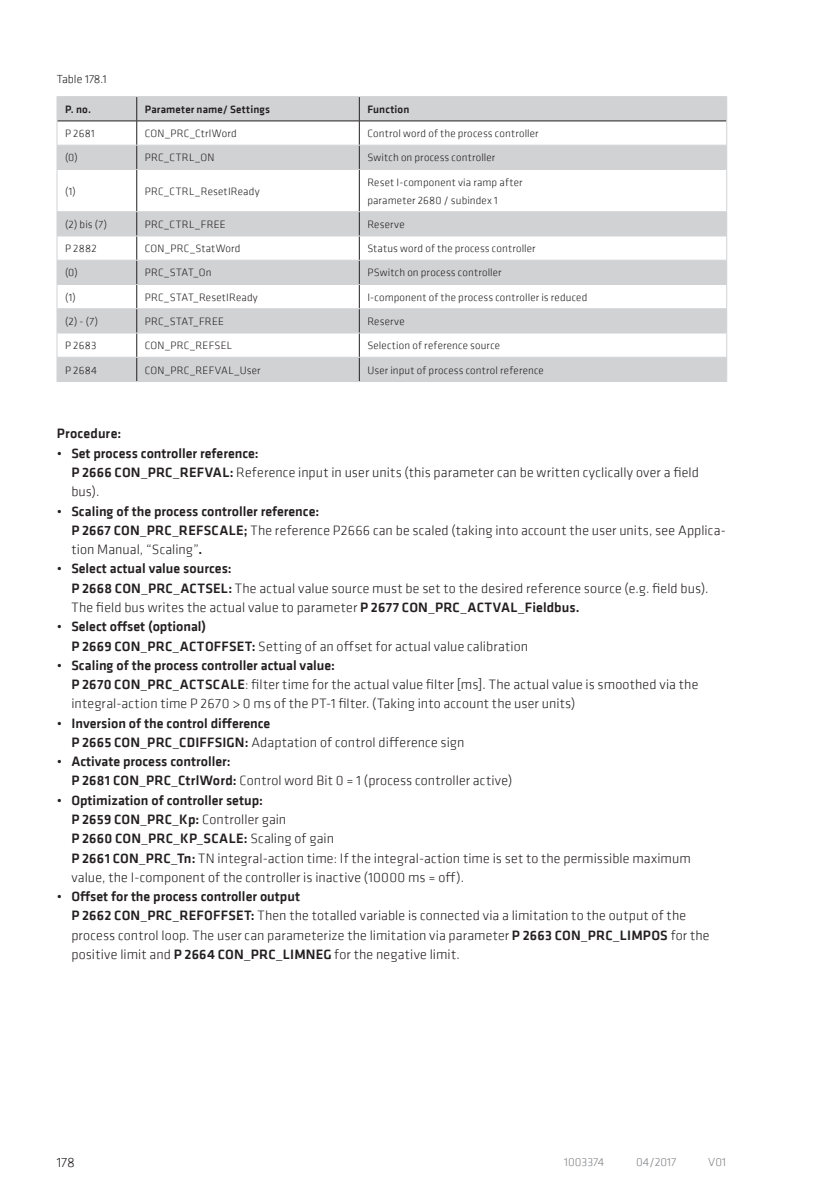
<style>
.page{position:relative;width:840px;height:1191px;background:#fff}
.page>*{position:absolute;margin:0;border:0;box-sizing:border-box;transform-origin:0 0}
.Absatzformat_1{font:300 14px/19.2px "Klavika Basic";letter-spacing:.01em;color:#231f20}
.Absatzformat_1-2{font:500 14px/19.2px "Klavika Basic";color:#231f20}
.t1{font:300 12px "Klavika Basic";color:#808285}
.t2{font:300 12px "Klavika Basic";color:#231f20}
.Absatzformat_1-3{font:300 11px "Klavika Basic";letter-spacing:.015em;color:#231f20}
.Absatzformat_1-4{font:500 11px "Klavika Basic";letter-spacing:.015em;color:#231f20}
.s1{font-weight:500}
.s2{font-weight:300}
</style>
<div class="page">
<div style="left:58px;top:97px;width:668px;height:284px;background:#d1d2d4"></div>
<svg style="left:58px;top:122px;width:668px;height:235px"></svg>
<hr style="left:57px;top:121px;width:80px;height:1px;background:#231f20">
<hr style="left:137px;top:121px;width:222px;height:1px;background:#231f20">
<hr style="left:359px;top:121px;width:367px;height:1px;background:#231f20">
<svg style="left:136px;top:97px;width:1px;height:72px"></svg>
<svg style="left:359px;top:97px;width:1px;height:72px"></svg>
<hr style="left:136px;top:170px;width:1px;height:41px;background:#231f20">
<hr style="left:359px;top:170px;width:1px;height:41px;background:#231f20">
<svg style="left:136px;top:212px;width:1px;height:169px"></svg>
<svg style="left:359px;top:212px;width:1px;height:169px"></svg>
<hr style="left:57px;top:96px;width:80px;height:1px;background:#d1d2d4">
<hr style="left:137px;top:96px;width:222px;height:1px;background:#d1d2d4">
<hr style="left:359px;top:96px;width:367px;height:1px;background:#d1d2d4">
<svg style="left:57px;top:97px;width:1px;height:72px"></svg>
<svg style="left:726px;top:97px;width:1px;height:72px"></svg>
<hr style="left:57px;top:170px;width:1px;height:41px;background:#d1d2d4">
<hr style="left:726px;top:170px;width:1px;height:41px;background:#d1d2d4">
<svg style="left:57px;top:212px;width:1px;height:169px"></svg>
<svg style="left:726px;top:212px;width:1px;height:169px"></svg>
<hr style="left:57px;top:145px;width:80px;height:1px;background:#d1d2d4">
<hr style="left:137px;top:145px;width:222px;height:1px;background:#d1d2d4">
<hr style="left:359px;top:145px;width:367px;height:1px;background:#d1d2d4">
<hr style="left:57px;top:169px;width:80px;height:1px;background:#d1d2d4">
<hr style="left:137px;top:169px;width:222px;height:1px;background:#d1d2d4">
<hr style="left:359px;top:169px;width:367px;height:1px;background:#d1d2d4">
<hr style="left:57px;top:211px;width:80px;height:1px;background:#d1d2d4">
<hr style="left:137px;top:211px;width:222px;height:1px;background:#d1d2d4">
<hr style="left:359px;top:211px;width:367px;height:1px;background:#d1d2d4">
<hr style="left:57px;top:236px;width:80px;height:1px;background:#d1d2d4">
<hr style="left:137px;top:236px;width:222px;height:1px;background:#d1d2d4">
<hr style="left:359px;top:236px;width:367px;height:1px;background:#d1d2d4">
<hr style="left:57px;top:260px;width:80px;height:1px;background:#d1d2d4">
<hr style="left:137px;top:260px;width:222px;height:1px;background:#d1d2d4">
<hr style="left:359px;top:260px;width:367px;height:1px;background:#d1d2d4">
<hr style="left:57px;top:284px;width:80px;height:1px;background:#d1d2d4">
<hr style="left:137px;top:284px;width:222px;height:1px;background:#d1d2d4">
<hr style="left:359px;top:284px;width:367px;height:1px;background:#d1d2d4">
<hr style="left:57px;top:308px;width:80px;height:1px;background:#d1d2d4">
<hr style="left:137px;top:308px;width:222px;height:1px;background:#d1d2d4">
<hr style="left:359px;top:308px;width:367px;height:1px;background:#d1d2d4">
<hr style="left:57px;top:333px;width:80px;height:1px;background:#d1d2d4">
<hr style="left:137px;top:333px;width:222px;height:1px;background:#d1d2d4">
<hr style="left:359px;top:333px;width:367px;height:1px;background:#d1d2d4">
<hr style="left:57px;top:357px;width:80px;height:1px;background:#d1d2d4">
<hr style="left:137px;top:357px;width:222px;height:1px;background:#d1d2d4">
<hr style="left:359px;top:357px;width:367px;height:1px;background:#d1d2d4">
<hr style="left:57px;top:381px;width:80px;height:1px;background:#d1d2d4">
<hr style="left:137px;top:381px;width:222px;height:1px;background:#d1d2d4">
<hr style="left:359px;top:381px;width:367px;height:1px;background:#d1d2d4">
<p class="t2" style="left:57px;top:71px;width:51px">Table 178.1</p>
<p class="Absatzformat_1-4" style="left:65px;top:102px;width:28px">P. no.</p>
<p class="Absatzformat_1-4" style="left:145px;top:102px;width:127px">Parameter name/ Settings</p>
<p class="Absatzformat_1-4" style="left:367px;top:102px;width:44px">Function</p>
<p class="Absatzformat_1-3" style="left:65px;top:127px;width:31px">P 2681</p>
<p class="Absatzformat_1-3" style="left:145px;top:127px;width:93px">CON_PRC_CtrlWord</p>
<p class="Absatzformat_1-3" style="left:367px;top:127px;width:173px">Control word of the process controller</p>
<p class="Absatzformat_1-3" style="left:65px;top:151px;width:14px">(0)</p>
<p class="Absatzformat_1-3" style="left:145px;top:151px;width:71px">PRC_CTRL_ON</p>
<p class="Absatzformat_1-3" style="left:367px;top:151px;width:129px">Switch on process controller</p>
<p class="Absatzformat_1-3" style="left:65px;top:184px;width:12px">(1)</p>
<p class="Absatzformat_1-3" style="left:145px;top:184px;width:116px">PRC_CTRL_ResetIReady</p>
<p class="Absatzformat_1-3" style="left:367px;top:175px;width:157px">Reset I-component via ramp after</p>
<p class="Absatzformat_1-3" style="left:367px;top:193px;width:132px">parameter 2680 / subindex 1</p>
<p class="Absatzformat_1-3" style="left:65px;top:218px;width:44px">(2) bis (7)</p>
<p class="Absatzformat_1-3" style="left:145px;top:218px;width:83px">PRC_CTRL_FREE</p>
<p class="Absatzformat_1-3" style="left:367px;top:218px;width:39px">Reserve</p>
<p class="Absatzformat_1-3" style="left:65px;top:242px;width:33px">P 2882</p>
<p class="Absatzformat_1-3" style="left:145px;top:242px;width:97px">CON_PRC_StatWord</p>
<p class="Absatzformat_1-3" style="left:367px;top:242px;width:170px">Status word of the process controller</p>
<p class="Absatzformat_1-3" style="left:65px;top:266px;width:14px">(0)</p>
<p class="Absatzformat_1-3" style="left:145px;top:266px;width:68px">PRC_STAT_On</p>
<p class="Absatzformat_1-3" style="left:367px;top:266px;width:136px">PSwitch on process controller</p>
<p class="Absatzformat_1-3" style="left:65px;top:290px;width:12px">(1)</p>
<p class="Absatzformat_1-3" style="left:145px;top:290px;width:114px">PRC_STAT_ResetIReady</p>
<p class="Absatzformat_1-3" style="left:367px;top:290px;width:221px">I-component of the process controller is reduced</p>
<p class="Absatzformat_1-3" style="left:65px;top:315px;width:35px">(2) - (7)</p>
<p class="Absatzformat_1-3" style="left:145px;top:315px;width:81px">PRC_STAT_FREE</p>
<p class="Absatzformat_1-3" style="left:367px;top:315px;width:39px">Reserve</p>
<p class="Absatzformat_1-3" style="left:65px;top:339px;width:33px">P 2683</p>
<p class="Absatzformat_1-3" style="left:145px;top:339px;width:89px">CON_PRC_REFSEL</p>
<p class="Absatzformat_1-3" style="left:367px;top:339px;width:134px">Selection of reference source</p>
<p class="Absatzformat_1-3" style="left:65px;top:363px;width:34px">P 2684</p>
<p class="Absatzformat_1-3" style="left:145px;top:363px;width:117px">CON_PRC_REFVAL_User</p>
<p class="Absatzformat_1-3" style="left:367px;top:363px;width:178px">User input of process control reference</p>
<p class="Absatzformat_1-2" style="left:57px;top:424px;width:66px">Procedure:</p>
<p class="Absatzformat_1" style="left:71px;top:443px;width:628px;text-indent:-15px">• <span class="s1">Set process controller reference:<br>P 2666 CON_PRC_REFVAL:</span> Reference input in user units (this parameter can be written cyclically over a field bus).</p>
<p class="Absatzformat_1" style="left:71px;top:501px;width:655px;text-indent:-15px">• <span class="s1">Scaling of the process controller reference:<br>P 2667 CON_PRC_REFSCALE;</span> The reference P2666 can be scaled (taking into account the user units, see Applica&shy;tion Manual, “Scaling”<span class="s1">.</span></p>
<p class="Absatzformat_1" style="left:71px;top:559px;width:638px;text-indent:-15px">• <span class="s1">Select actual value sources:<br>P 2668 CON_PRC_ACTSEL:</span> The actual value source must be set to the desired reference source (e.g. field bus).<br>The field bus writes the actual value to parameter <span class="s1">P 2677 CON_PRC_ACTVAL_Fieldbus.</span></p>
<p class="Absatzformat_1-2" style="left:71px;top:616px;width:458px;text-indent:-15px"><span class="s2">•</span> Select offset (optional)<br>P 2669 CON_PRC_ACTOFFSET: <span class="s2">Setting of an offset for actual value calibration</span></p>
<p class="Absatzformat_1" style="left:71px;top:655px;width:628px;text-indent:-15px">• <span class="s1">Scaling of the process controller actual value:<br>P 2670 CON_PRC_ACTSCALE</span>: filter time for the actual value filter [ms]. The actual value is smoothed via the integral-action time P 2670 &gt; 0 ms of the PT-1 filter. (Taking into account the user units)</p>
<p class="Absatzformat_1-2" style="left:71px;top:713px;width:394px;text-indent:-15px"><span class="s2">•</span> Inversion of the control difference<br>P 2665 CON_PRC_CDIFFSIGN: <span class="s2">Adaptation of control difference sign</span></p>
<p class="Absatzformat_1-2" style="left:71px;top:751px;width:442px;text-indent:-15px"><span class="s2">•</span> Activate process controller:<br>P 2681 CON_PRC_CtrlWord: <span class="s2">Control word Bit 0 = 1 (process controller active)</span></p>
<p class="Absatzformat_1" style="left:71px;top:790px;width:620px;text-indent:-15px">• <span class="s1">Optimization of controller setup:<br>P 2659 CON_PRC_Kp:</span> Controller gain<br><span class="s1">P 2660 CON_PRC_KP_SCALE:</span> Scaling of gain<br><span class="s1">P 2661 CON_PRC_Tn:</span> TN integral-action time: If the integral-action time is set to the permissible maximum value, the I-component of the controller is inactive (10000 ms = off).</p>
<p class="Absatzformat_1" style="left:71px;top:886px;width:639px;text-indent:-15px">• <span class="s1">Offset for the process controller output<br>P 2662 CON_PRC_REFOFFSET:</span> Then the totalled variable is connected via a limitation to the output of the process control loop. The user can parameterize the limitation via parameter <span class="s1">P 2663 CON_PRC_LIMPOS</span> for the positive limit and <span class="s1">P 2664 CON_PRC_LIMNEG</span> for the negative limit.</p>
<p class="Absatzformat_1" style="left:57px;top:1153px;width:20px">178</p>
<p class="t1" style="left:564px;top:1154px;width:42px">1003374</p>
<p class="t1" style="left:636px;top:1154px;width:42px">04/2017</p>
<p class="t1" style="left:708px;top:1154px;width:19px">V01</p>
</div>
